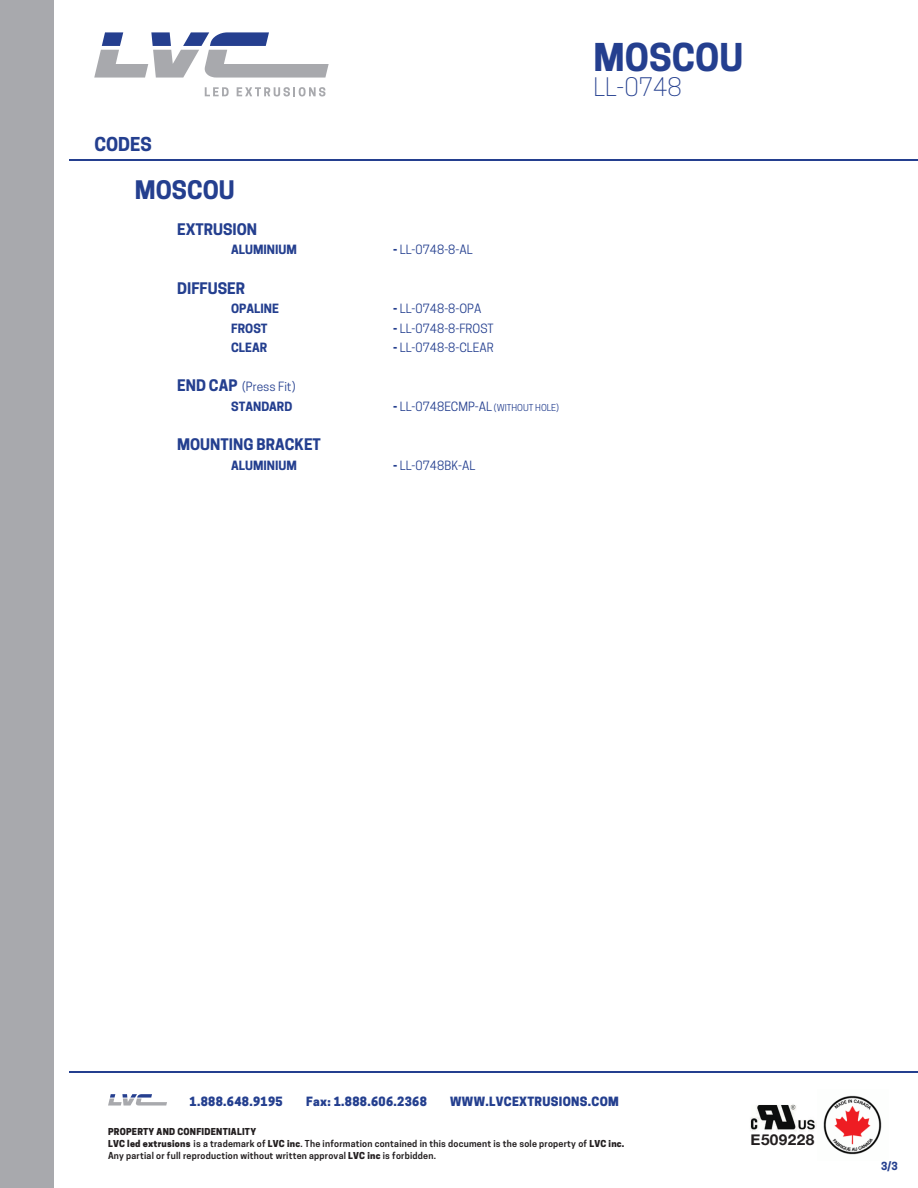
<style>
.page{position:relative;width:918px;height:1188px;background:#fff}
.page>*{position:absolute;margin:0;border:0;box-sizing:border-box;transform-origin:0 0}
.t1{font:700 36px "Cooper Hewitt";color:#243f8f}
.t2{font:300 24px "Cooper Hewitt";color:#243f8f}
.t3{font:700 24px "Cooper Hewitt";color:#243f8f}
.t4{font:700 18px "Cooper Hewitt";color:#243f8f}
.t5{font:700 15px "Cooper Hewitt";color:#243f8f}
.t6{font:700 15px "Helvetica Neue";letter-spacing:.025em;color:#231f20}
.t7{font:12px/19.5px "Cooper Hewitt";color:#243f8f;text-align:right}
.t8{font:800 12px "Cooper Hewitt";letter-spacing:.025em;color:#243f8f}
.t9{font:700 12px "Cooper Hewitt";color:#243f8f}
.t10{font:700 10.5px "Cooper Hewitt";color:#243f8f}
.t11{font:600 9px/12px "Cooper Hewitt";letter-spacing:.025em;color:#231f20}
.s1{font-weight:700}
.s2{font-weight:700;font-size:15px}
.s3{font-size:9px}
.s4{font-weight:800}
</style>
<div class="page">
<hr style="left:70px;top:159px;width:848px;height:1px;background:#243f8f">
<div style="left:0;top:0;width:54px;height:1188px;background:#a8a9ad"></div>
<img style="left:823px;top:1095px;width:59px;height:60px">
<hr style="left:70px;top:1071px;width:848px;height:1px;background:#243f8f">
<svg style="left:94px;top:32px;width:235px;height:46px"></svg>
<svg style="left:205px;top:87px;width:24px;height:9px"></svg>
<svg style="left:237px;top:87px;width:88px;height:9px"></svg>
<svg style="left:108px;top:1094px;width:59px;height:12px"></svg>
<img style="left:750px;top:1104px;width:66px;height:27px">
<h3 class="t4" style="left:94px;top:134px;width:59px">CODES</h3>
<h2 class="t3" style="left:135px;top:176px;width:101px">MOSCOU</h2>
<h3 class="t5" style="left:177px;top:220px;width:82px">EXTRUSION</h3>
<h3 class="t9" style="left:231px;top:243px;width:67px">ALUMINIUM</h3>
<h3 class="t7" style="left:393px;top:240px;width:81px"><span class="s1">-</span> LL-0748-8-AL</h3>
<h3 class="t5" style="left:177px;top:279px;width:70px">DIFFUSER</h3>
<h3 class="t9" style="left:231px;top:301px;width:49px">OPALINE</h3>
<h3 class="t7" style="left:393px;top:299px;width:90px"><span class="s1">-</span> LL-0748-8-OPA</h3>
<h3 class="t9" style="left:231px;top:321px;width:38px">FROST</h3>
<h3 class="t7" style="left:393px;top:318px;width:102px"><span class="s1">-</span> LL-0748-8-FROST</h3>
<h3 class="t9" style="left:231px;top:341px;width:38px">CLEAR</h3>
<h3 class="t7" style="left:393px;top:338px;width:102px"><span class="s1">-</span> LL-0748-8-CLEAR</h3>
<h3 class="t7" style="left:177px;top:377px;width:120px"><span class="s2">END CAP</span> (Press Fit)<br><span class="s1">STANDARD</span></h3>
<h3 class="t7" style="left:393px;top:396px;width:167px"><span class="s1">-</span> LL-0748ECMP-AL <span class="s3">(WITHOUT HOLE)</span></h3>
<h3 class="t5" style="left:177px;top:436px;width:145px">MOUNTING BRACKET</h3>
<h3 class="t9" style="left:231px;top:458px;width:67px">ALUMINIUM</h3>
<h3 class="t7" style="left:393px;top:455px;width:84px"><span class="s1">-</span> LL-0748BK-AL</h3>
<h1 class="t1" style="left:594px;top:36px;width:151px">MOSCOU</h1>
<h2 class="t2" style="left:594px;top:73px;width:90px">LL-0748</h2>
<h3 class="t8" style="left:190px;top:1094px;width:95px">1.888.648.9195</h3>
<h3 class="t8" style="left:306px;top:1094px;width:122px">Fax: 1.888.606.2368</h3>
<h3 class="t8" style="left:450px;top:1094px;width:170px">WWW.LVCEXTRUSIONS.COM</h3>
<p class="t11" style="left:108px;top:1126px;width:518px"><span class="s4">PROPERTY AND CONFIDENTIALITY<br>LVC led extrusions</span> is a trademark of <span class="s4">LVC inc</span>. The information contained in this document is the sole property of <span class="s4">LVC inc.<br></span>Any partial or full reproduction without written approval <span class="s4">LVC inc</span> is forbidden.</p>
<h3 class="t6" style="left:751px;top:1131px;width:65px">E509228</h3>
<p class="t10" style="left:881px;top:1160px;width:18px">3/3</p>
</div>
